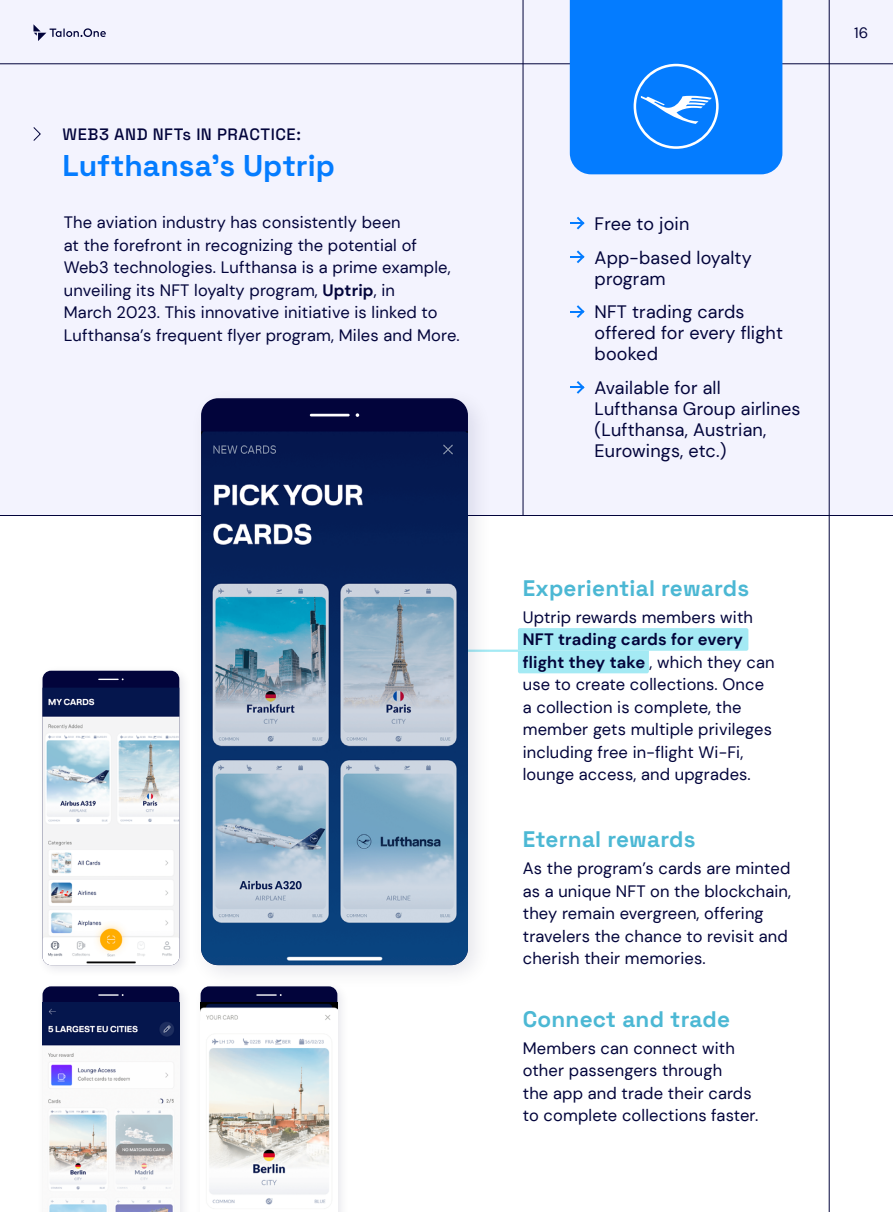
<style>
.page{position:relative;width:893px;height:1212px;background:#fff}
.page>*{position:absolute;margin:0;border:0;box-sizing:border-box;transform-origin:0 0}
.Page_Title{font:700 30px "Space Grotesk";color:#047cff}
.t1{font:700 22.5px "Space Grotesk";letter-spacing:.01em;color:#4cb8d4}
.t2{font:18px/21px "DM Sans";letter-spacing:.01em;color:#02043b}
.t3{font:16.5px/22.5px "DM Sans";letter-spacing:.01em;color:#02043b}
.Page_Title-2{font:500 16.5px "Space Grotesk";letter-spacing:.03em;color:#02043b}
.t4{font:15px "DM Sans";color:#02043b}
.s1{font-weight:700}
</style>
<div class="page">
<hr style="left:829px;top:0;width:1px;height:1212px;background:#02043b">
<hr style="left:468px;top:650px;width:50px;height:2px;background:#a4eaf4">
<svg style="left:518px;top:628px;width:230px;height:45px"></svg>
<div style="left:36px;top:979px;width:156px;height:233px;background:#02043b;opacity:.1"></div>
<svg style="left:43px;top:986px;width:136px;height:16px;background:#0e1044"></svg>
<div style="left:194px;top:979px;width:156px;height:233px;background:#02043b;opacity:.1"></div>
<div style="left:201px;top:990px;width:136px;height:12px;background:#02043b"></div>
<div style="left:0;top:0;width:893px;height:516px;background:#f3f3fe"></div>
<hr style="left:0;top:515px;width:893px;height:1px;background:#02043b">
<hr style="left:523px;top:0;width:1px;height:516px;background:#02043b">
<svg style="left:570px;top:217px;width:14px;height:12px"></svg>
<svg style="left:570px;top:250px;width:14px;height:13px"></svg>
<svg style="left:570px;top:305px;width:14px;height:13px"></svg>
<svg style="left:570px;top:381px;width:14px;height:13px"></svg>
<svg style="left:33px;top:127px;width:8px;height:14px"></svg>
<div style="left:570px;top:0;width:212px;height:174px;background:#047cff"></div>
<img style="left:43px;top:1002px;width:136px;height:210px">
<img style="left:201px;top:1002px;width:136px;height:10px">
<div style="left:189px;top:385px;width:304px;height:605px;background:#f6f6fb"></div>
<div style="left:201px;top:398px;width:267px;height:567px;background:#02043b;border-radius:17px"></div>
<hr style="left:310px;top:414px;width:40px;height:2px;background:#fff">
<svg style="left:356px;top:413px;width:3px;height:4px"></svg>
<div style="left:36px;top:664px;width:156px;height:314px;background:#02043b;opacity:.1"></div>
<div style="left:43px;top:671px;width:136px;height:294px;background:#02043b;border-radius:9px"></div>
<svg style="left:98px;top:678px;width:26px;height:2px"></svg>
<img style="left:201px;top:431px;width:267px;height:534px">
<img style="left:43px;top:688px;width:136px;height:277px">
<img style="left:201px;top:1012px;width:136px;height:200px">
<svg style="left:33px;top:24px;width:73px;height:17px"></svg>
<p class="Page_Title-2" style="left:63px;top:122px;width:240px">WEB3 AND NFTs IN PRACTICE:</p>
<p class="Page_Title" style="left:63px;top:143px;width:274px">Lufthansa’s Uptrip</p>
<p class="t3" style="left:64px;top:211px;width:398px">The aviation industry has consistently been<br>at the forefront in recognizing the potential of Web3 technologies. Lufthansa is a prime example, unveiling its NFT loyalty program, <span class="s1">Uptrip</span>, in<br>March 2023. This innovative initiative is linked to Lufthansa’s frequent flyer program, Miles and More.</p>
<p class="t2" style="left:594px;top:213px;width:96px">Free to join</p>
<p class="t2" style="left:594px;top:247px;width:159px">App-based loyalty program</p>
<p class="t2" style="left:594px;top:302px;width:190px">NFT trading cards offered for every flight booked</p>
<p class="t2" style="left:594px;top:377px;width:207px">Available for all<br>Lufthansa Group airlines (Lufthansa, Austrian,<br>Eurowings, etc.)</p>
<p class="t1" style="left:523px;top:571px;width:228px">Experiential rewards</p>
<p class="t3" style="left:523px;top:605px;width:253px">Uptrip rewards members with<br><span class="s1">NFT trading cards for every flight they take</span> , which they can use to create collections. Once a collection is complete, the member gets multiple privileges including free in-flight Wi-Fi, lounge access, and upgrades.</p>
<p class="t1" style="left:523px;top:823px;width:174px">Eternal rewards</p>
<p class="t3" style="left:523px;top:857px;width:270px">As the program’s cards are minted as a unique NFT on the blockchain, they remain evergreen, offering travelers the chance to revisit and cherish their memories.</p>
<p class="t1" style="left:523px;top:1003px;width:209px">Connect and trade</p>
<p class="t3" style="left:523px;top:1037px;width:237px">Members can connect with other passengers through<br>the app and trade their cards to complete collections faster.</p>
<p class="t4" style="left:854px;top:24px;width:16px">16</p>
</div>
